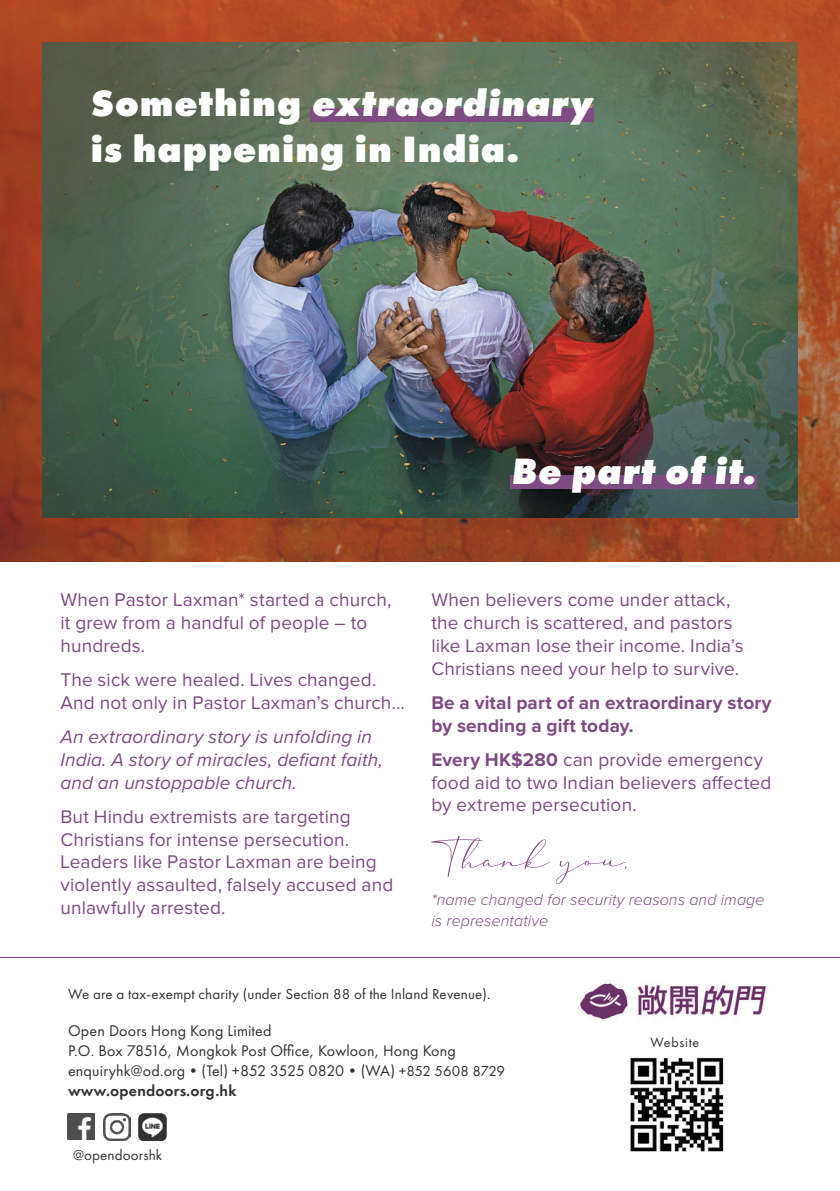
<style>
.page{position:relative;width:840px;height:1191px;background:#fff}
.page>*{position:absolute;margin:0;border:0;box-sizing:border-box;transform-origin:0 0}
.HEADLINE{font:800 56px/52px "Futura PT";letter-spacing:-.01em;color:#fff}
.Body_text{font:56px "Cherolina";color:#7e4b82}
.Large_title{font:800 38px/45.6px "Futura PT";letter-spacing:.025em;color:#fff}
.Body_text-2{font:19px/22.8px "Proxima Nova";letter-spacing:.01em;color:#7e4b82}
.Body_text-3{font:italic 19px/22.8px "Proxima Nova";letter-spacing:.005em;color:#7e4b82}
.Body_text-4{font:700 19px/22.8px "Proxima Nova";letter-spacing:.005em;color:#7e4b82}
.Contact{font:16px "Futura PT";letter-spacing:.01em;color:#323031}
.Name_changed{font:italic 300 16px/20.8px "Proxima Nova";letter-spacing:.005em;color:#7e4b82}
.Contact-2{font:600 16px "Futura PT";letter-spacing:.01em;color:#323031}
.Contact-3{font:15px "Futura PT";letter-spacing:.01em;color:#323031}
.t1{font:14px "Futura PT";letter-spacing:.05em;color:#323031}
.s1{font-weight:700}
.s2{font-size:15px}
</style>
<div class="page">
<img style="left:630px;top:1057px;width:93px;height:94px">
<img style="left:578px;top:981px;width:189px;height:39px">
<img style="left:68px;top:1113px;width:26px;height:26px">
<img style="left:104px;top:1113px;width:26px;height:27px">
<img style="left:139px;top:1113px;width:27px;height:27px">
<img style="left:0;top:0;width:839px;height:561px">
<img style="left:43px;top:43px;width:754px;height:475px">
<hr style="left:0;top:957px;width:839px;height:1px;background:#7e4b82">
<div style="left:309px;top:108px;width:284px;height:14px;background:#7e4b82"></div>
<div style="left:510px;top:476px;width:246px;height:13px;background:#7e4b82"></div>
<p class="HEADLINE" style="left:52px;top:56px;width:338px">EVEN IN THE<br>DARKEST</p>
<p class="Large_title" style="left:91px;top:80px;width:502px">Something extraordinary is happening in India.</p>
<p class="Large_title" style="left:510px;top:448px;width:251px">Be part of it.</p>
<p class="Body_text-2" style="left:60px;top:589px;width:332px">When Pastor Laxman* started a church, it grew from a handful of people – to hundreds.</p>
<p class="Body_text-2" style="left:60px;top:669px;width:346px">The sick were healed. Lives changed.<br>And not only in Pastor Laxman’s church…</p>
<p class="Body_text-3" style="left:60px;top:724px;width:324px">An extraordinary story is unfolding in<br>India. A story of miracles, defiant faith, and an unstoppable church.</p>
<p class="Body_text-2" style="left:60px;top:806px;width:334px">But Hindu extremists are targeting Christians for intense persecution.<br>Leaders like Pastor Laxman are being violently assaulted, falsely accused and unlawfully arrested.</p>
<p class="Body_text-2" style="left:431px;top:589px;width:314px">When believers come under attack, the church is scattered, and pastors like Laxman lose their income. India’s Christians need your help to survive.</p>
<p class="Body_text-4" style="left:431px;top:690px;width:341px">Be a vital part of an extraordinary story by sending a gift today.</p>
<p class="Body_text-2" style="left:431px;top:749px;width:341px"><span class="s1">Every HK$280</span> can provide emergency food aid to two Indian believers affected by extreme persecution.</p>
<p class="Body_text" style="left:431px;top:830px;width:198px">Thank you.</p>
<p class="Name_changed" style="left:431px;top:888px;width:334px">*name changed for security reasons and image is representative</p>
<p class="Contact-3" style="left:68px;top:985px;width:424px">We are a tax-exempt charity (under Section 88 of the Inland Revenue).</p>
<p class="Contact" style="left:68px;top:1020px;width:205px">Open Doors Hong Kong Limited</p>
<p class="Contact" style="left:68px;top:1040px;width:389px">P.O. Box 78516, Mongkok Post Office, Kowloon, Hong Kong</p>
<p class="Contact" style="left:68px;top:1060px;width:438px">enquiryhk@od.org•(Tel) +852 3525 0820•(WA) <span class="s2">+852 5608 8729</span></p>
<p class="Contact-2" style="left:68px;top:1080px;width:170px">www.opendoors.org.hk</p>
<p class="Contact-3" style="left:73px;top:1146px;width:91px">@opendoorshk</p>
<p class="t1" style="left:650px;top:1033px;width:50px">Website</p>
</div>
